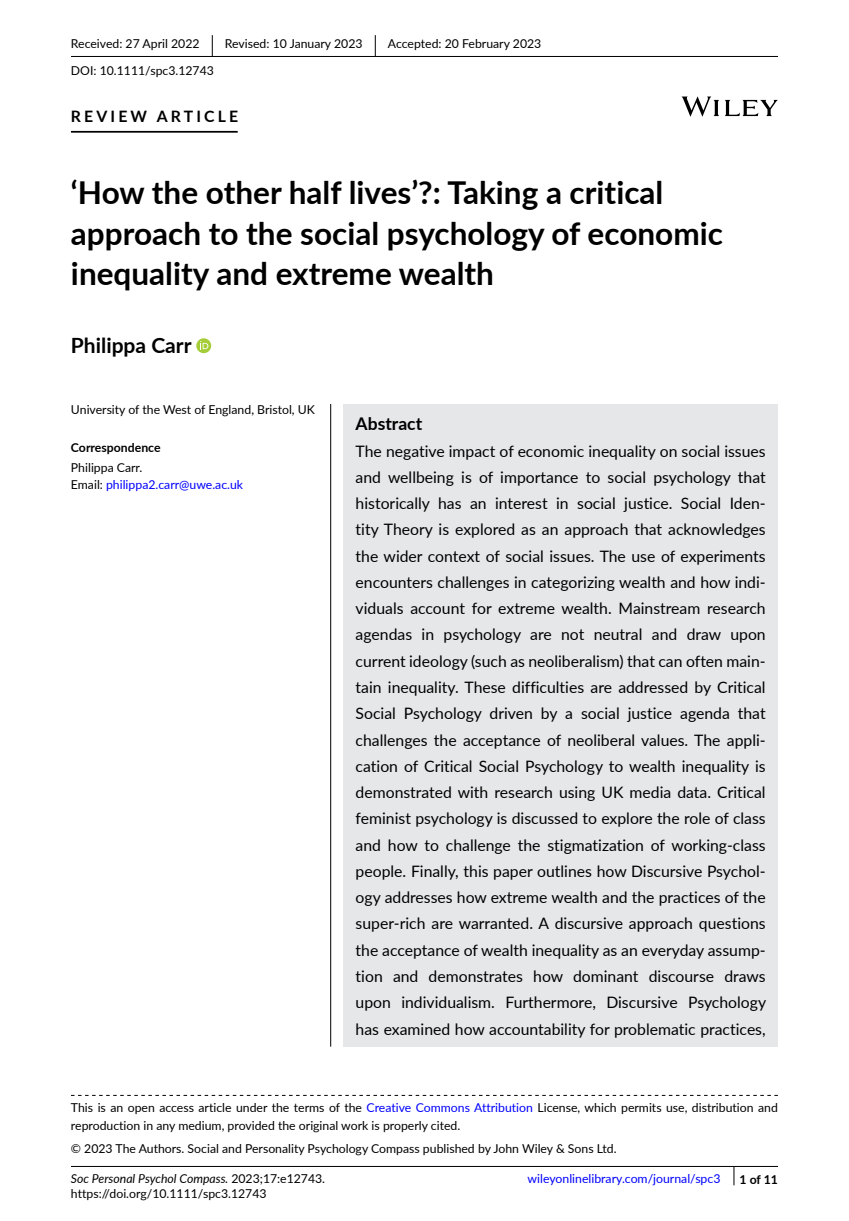
<style>
.page{position:relative;width:849px;height:1221px;background:#fff}
.page>*{position:absolute;margin:0;border:0;box-sizing:border-box;transform-origin:0 0}
.t1{font:700 31.5px/40.2px "Lato";color:#000}
.t2{font:700 21px "Lato";color:#000}
.t3{font:700 17.5px "Lato";color:#000}
.t4{font:15.75px/26.2px "Lato";color:#000;text-align:justify}
.t5{font:700 15.75px "Lato";letter-spacing:.2em;color:#000}
.t6{font:12.25px/17.5px "Lato";color:#000}
.t7{font:12.25px/17.5px "Lato";color:#00f}
.t8{font:700 12.25px "Lato";color:#000}
.s1{color:#000}
.s2{color:#00f}
.s3{font-style:italic}
</style>
<div class="page">
<div style="left:343px;top:404px;width:434px;height:642px;background:#e6e7e8"></div>
<hr style="left:71px;top:56px;width:706px;height:1px;background:#000">
<hr style="left:71px;top:131px;width:167px;height:2px;background:#000">
<svg style="left:196px;top:338px;width:15px;height:15px"></svg>
<svg style="left:200px;top:341px;width:8px;height:8px"></svg>
<svg style="left:212px;top:35px;width:1px;height:21px"></svg>
<svg style="left:375px;top:35px;width:1px;height:21px"></svg>
<hr style="left:71px;top:1165px;width:706px;height:1px;background:#000">
<svg style="left:71px;top:1094px;width:706px;height:1px"></svg>
<svg style="left:681px;top:96px;width:96px;height:21px"></svg>
<svg style="left:733px;top:1166px;width:1px;height:19px"></svg>
<hr style="left:330px;top:404px;width:1px;height:642px;background:#000">
<p class="t6" style="left:71px;top:35px;width:130px">Received: 27 April 2022</p>
<p class="t6" style="left:225px;top:35px;width:139px">Revised: 10 January 2023</p>
<p class="t6" style="left:388px;top:35px;width:155px">Accepted: 20 February 2023</p>
<p class="t6" style="left:71px;top:61px;width:144px">DOI: 10.1111/spc3.12743</p>
<p class="t5" style="left:71px;top:105px;width:169px">REVIEW ARTICLE</p>
<h1 class="t1" style="left:71px;top:171px;width:653px">‘How the other half lives’?: Taking a critical approach to the social psychology of economic inequality and extreme wealth</h1>
<h2 class="t2" style="left:71px;top:330px;width:122px">Philippa Carr</h2>
<p class="t6" style="left:71px;top:400px;width:245px">University of the West of England, Bristol, UK</p>
<p class="t8" style="left:71px;top:439px;width:91px">Correspondence</p>
<p class="t7" style="left:71px;top:458px;width:174px"><span class="s1">Philippa Carr.<br>Email:</span> philippa2.carr@uwe.ac.uk</p>
<p class="t3" style="left:355px;top:411px;width:68px">Abstract</p>
<p class="t4" style="left:355px;top:437px;width:412px">The negative impact of economic inequality on social issues and wellbeing is of importance to social psychology that historically has an interest in social justice. Social Iden&shy;tity Theory is explored as an approach that acknowledges the wider context of social issues. The use of experiments encounters challenges in categorizing wealth and how indi&shy;viduals account for extreme wealth. Mainstream research agendas in psychology are not neutral and draw upon current ideology (such as neoliberalism) that can often main&shy;tain inequality. These difficulties are addressed by Critical Social Psychology driven by a social justice agenda that challenges the acceptance of neoliberal values. The appli&shy;cation of Critical Social Psychology to wealth inequality is demonstrated with research using UK media data. Critical feminist psychology is discussed to explore the role of class and how to challenge the stigmatization of working-class people. Finally, this paper outlines how Discursive Psychol&shy;ogy addresses how extreme wealth and the practices of the super-rich are warranted. A discursive approach questions the acceptance of wealth inequality as an everyday assump&shy;tion and demonstrates how dominant discourse draws upon individualism. Furthermore, Discursive Psychology has examined how accountability for problematic practices,</p>
<p class="t6" style="left:71px;top:1098px;width:708px">This is an open access article under the terms of the <span class="s2">Creative Commons Attribution</span> License, which permits use, distribution and reproduction in any medium, provided the original work is properly cited.</p>
<p class="t6" style="left:71px;top:1138px;width:547px">© 2023 The Authors. Social and Personality Psychology Compass published by John Wiley &amp; Sons Ltd.</p>
<p class="t6" style="left:71px;top:1170px;width:256px;line-height:14.7px"><span class="s3">Soc Personal Psychol Compass.</span> 2023;17:e12743. https://doi.org/10.1111/spc3.12743</p>
<p class="t7" style="left:527px;top:1169px;width:194px">wileyonlinelibrary.com/journal/spc3</p>
<p class="t8" style="left:739px;top:1169px;width:40px">1 of 11</p>
</div>
